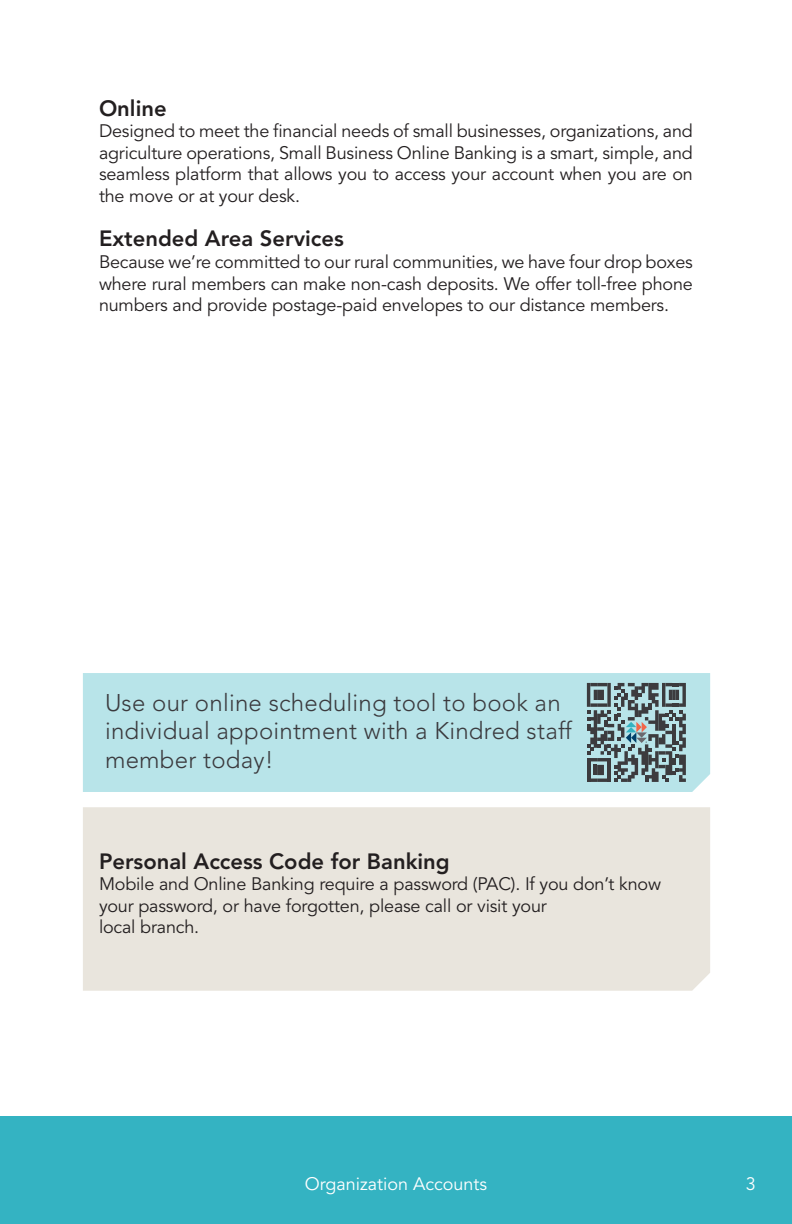
<style>
.page{position:relative;width:792px;height:1224px;background:#fff}
.page>*{position:absolute;margin:0;border:0;box-sizing:border-box;transform-origin:0 0}
.t1{font:300 24px/28.8px "Avenir LT Std";letter-spacing:.01em;color:#3b3a3e}
.Heading{font:800 22px "Avenir LT Std";color:#231f20}
.Body{font:800 22px "Avenir LT Std";color:#231f20}
.Body-2{font:18px/21.6px "Avenir LT Std";letter-spacing:-.01em;color:#231f20;text-align:justify}
.Heading-2{font:18px/21.6px "Avenir LT Std";letter-spacing:-.01em;color:#231f20}
.t2{font:18px "Avenir LT Std";color:#fff}
</style>
<div class="page">
<div style="left:0;top:1116px;width:792px;height:108px;background:#34b3c2"></div>
<div style="left:83px;top:807px;width:627px;height:184px;background:#e9e5dd"></div>
<div style="left:83px;top:673px;width:627px;height:119px;background:#b8e4e9"></div>
<svg style="left:587px;top:683px;width:99px;height:99px"></svg>
<p class="Heading" style="left:99px;top:95px;width:69px">Online</p>
<p class="Body-2" style="left:99px;top:121px;width:595px">Designed to meet the financial needs of small businesses, organizations, and agriculture operations, Small Business Online Banking is a smart, simple, and seamless platform that allows you to access your account when you are on the move or at your desk.</p>
<p class="Body" style="left:99px;top:226px;width:246px">Extended Area Services</p>
<p class="Body-2" style="left:99px;top:252px;width:595px">Because we’re committed to our rural communities, we have four drop boxes where rural members can make non-cash deposits. We offer toll-free phone numbers and provide postage-paid envelopes to our distance members.</p>
<p class="t1" style="left:105px;top:688px;width:469px">Use our online scheduling tool to book an individual appointment with a Kindred staff member today!</p>
<p class="Heading" style="left:99px;top:848px;width:352px">Personal Access Code for Banking</p>
<p class="Heading-2" style="left:99px;top:874px;width:564px">Mobile and Online Banking require a password (PAC). If you don’t know your password, or have forgotten, please call or visit your<br>local branch.</p>
<p class="t2" style="left:305px;top:1174px;width:184px">Organization Accounts</p>
<p class="t2" style="left:746px;top:1174px;width:12px">3</p>
</div>
